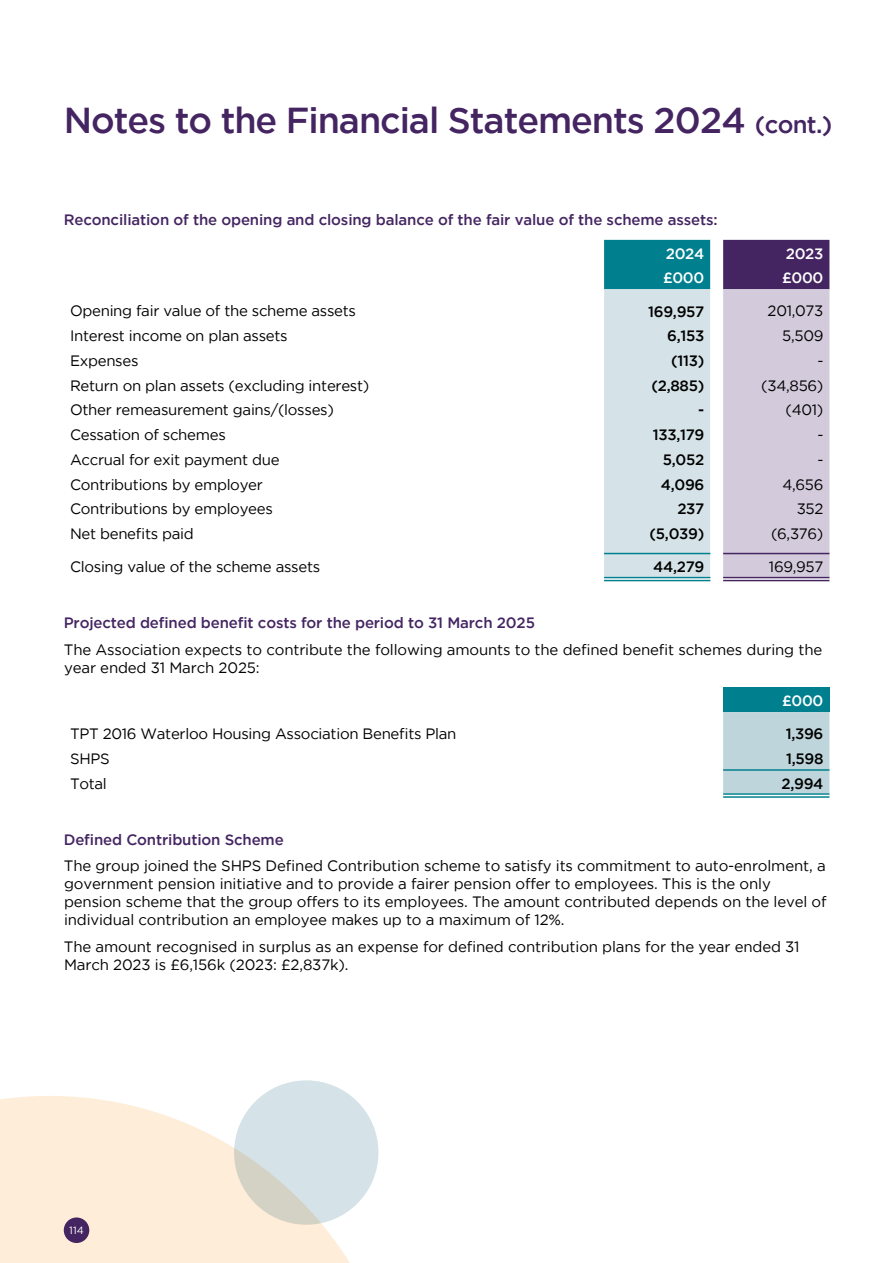
<style>
.page{position:relative;width:893px;height:1263px;background:#fff}
.page>*{position:absolute;margin:0;border:0;box-sizing:border-box;transform-origin:0 0}
.t1{font:500 36px "Gotham";letter-spacing:-.03em;color:#442562}
.t2{font:15px/18px "Gotham";letter-spacing:-.01em;color:#000}
.t3{font:500 15px "Gotham";letter-spacing:-.01em;color:#442562}
.t4{font:500 15px "Gotham";letter-spacing:-.02em;color:#000}
.t5{font:500 15px "Gotham";letter-spacing:-.02em;color:#fff}
.t6{font:10.5px "Gotham";color:#fff}
.s1{font-size:24px}
</style>
<div class="page">
<svg style="left:604px;top:240px;width:225px;height:339px;background:#bfc8d5"></svg>
<svg style="left:604px;top:578px;width:106px;height:2px"></svg>
<svg style="left:723px;top:578px;width:106px;height:2px"></svg>
<hr style="left:604px;top:553px;width:106px;height:1px;background:#00808e">
<hr style="left:604px;top:577px;width:106px;height:1px;background:#00808e">
<hr style="left:604px;top:580px;width:106px;height:1px;background:#00808e">
<hr style="left:723px;top:553px;width:106px;height:1px;background:#442562">
<hr style="left:723px;top:577px;width:106px;height:1px;background:#442562">
<hr style="left:723px;top:580px;width:106px;height:1px;background:#442562">
<div style="left:723px;top:687px;width:106px;height:25px;background:#00808e"></div>
<div style="left:723px;top:712px;width:106px;height:81px;background:#bed5dc"></div>
<hr style="left:723px;top:769px;width:106px;height:2px;background:#00808e">
<hr style="left:723px;top:793px;width:106px;height:2px;background:#00808e">
<hr style="left:723px;top:796px;width:106px;height:2px;background:#00808e">
<svg style="left:0;top:1096px;width:379px;height:167px;background:#feefdd"></svg>
<svg style="left:234px;top:1080px;width:144px;height:145px;background:#d5e0e2"></svg>
<div style="left:64px;top:1217px;width:25px;height:26px;background:#442562;border-radius:50%"></div>
<h1 class="t1" style="left:64px;top:99px;width:770px">Notes to the Financial Statements 2024 <span class="s1">(cont.)</span></h1>
<p class="t3" style="left:64px;top:211px;width:655px">Reconciliation of the opening and closing balance of the fair value of the scheme assets:</p>
<p class="t5" style="left:666px;top:245px;width:40px">2024</p>
<p class="t5" style="left:786px;top:245px;width:39px">2023</p>
<p class="t5" style="left:663px;top:269px;width:43px">£000</p>
<p class="t5" style="left:782px;top:269px;width:43px">£000</p>
<p class="t2" style="left:70px;top:302px;width:288px">Opening fair value of the scheme assets</p>
<p class="t4" style="left:648px;top:303px;width:58px">169,957</p>
<p class="t2" style="left:768px;top:302px;width:57px">201,073</p>
<p class="t2" style="left:70px;top:327px;width:219px">Interest income on plan assets</p>
<p class="t4" style="left:667px;top:327px;width:39px">6,153</p>
<p class="t2" style="left:782px;top:327px;width:43px">5,509</p>
<p class="t2" style="left:70px;top:351px;width:70px">Expenses</p>
<p class="t4" style="left:671px;top:352px;width:35px">(113)</p>
<p class="t2" style="left:817px;top:351px;width:8px">-</p>
<p class="t2" style="left:70px;top:376px;width:301px">Return on plan assets (excluding interest)</p>
<p class="t4" style="left:651px;top:377px;width:54px">(2,885)</p>
<p class="t2" style="left:761px;top:376px;width:64px">(34,856)</p>
<p class="t2" style="left:70px;top:401px;width:265px">Other remeasurement gains/(losses)</p>
<p class="t4" style="left:698px;top:402px;width:8px">-</p>
<p class="t2" style="left:785px;top:401px;width:39px">(401)</p>
<p class="t2" style="left:70px;top:426px;width:157px">Cessation of schemes</p>
<p class="t4" style="left:653px;top:426px;width:53px">133,179</p>
<p class="t2" style="left:817px;top:426px;width:8px">-</p>
<p class="t2" style="left:70px;top:450px;width:211px">Accrual for exit payment due</p>
<p class="t4" style="left:663px;top:451px;width:43px">5,052</p>
<p class="t2" style="left:817px;top:450px;width:8px">-</p>
<p class="t2" style="left:70px;top:475px;width:194px">Contributions by employer</p>
<p class="t4" style="left:661px;top:476px;width:45px">4,096</p>
<p class="t2" style="left:782px;top:475px;width:43px">4,656</p>
<p class="t2" style="left:70px;top:500px;width:204px">Contributions by employees</p>
<p class="t4" style="left:677px;top:500px;width:29px">237</p>
<p class="t2" style="left:797px;top:500px;width:28px">352</p>
<p class="t2" style="left:70px;top:524px;width:125px">Net benefits paid</p>
<p class="t4" style="left:650px;top:525px;width:56px">(5,039)</p>
<p class="t2" style="left:771px;top:524px;width:54px">(6,376)</p>
<p class="t2" style="left:70px;top:558px;width:252px">Closing value of the scheme assets</p>
<p class="t4" style="left:653px;top:558px;width:53px">44,279</p>
<p class="t2" style="left:769px;top:558px;width:56px">169,957</p>
<p class="t3" style="left:64px;top:614px;width:473px">Projected defined benefit costs for the period to 31 March 2025</p>
<p class="t2" style="left:64px;top:640px;width:760px">The Association expects to contribute the following amounts to the defined benefit schemes during the year ended 31 March 2025:</p>
<p class="t5" style="left:782px;top:692px;width:43px">£000</p>
<p class="t2" style="left:70px;top:725px;width:388px">TPT 2016 Waterloo Housing Association Benefits Plan</p>
<p class="t4" style="left:786px;top:725px;width:39px">1,396</p>
<p class="t2" style="left:70px;top:749px;width:41px">SHPS</p>
<p class="t4" style="left:786px;top:750px;width:39px">1,598</p>
<p class="t2" style="left:70px;top:774px;width:38px">Total</p>
<p class="t4" style="left:781px;top:775px;width:43px">2,994</p>
<p class="t3" style="left:64px;top:831px;width:222px">Defined Contribution Scheme</p>
<p class="t2" style="left:64px;top:857px;width:764px">The group joined the SHPS Defined Contribution scheme to satisfy its commitment to auto-enrolment, a government pension initiative and to provide a fairer pension offer to employees. This is the only pension scheme that the group offers to its employees. The amount contributed depends on the level of individual contribution an employee makes up to a maximum of 12%.</p>
<p class="t2" style="left:64px;top:937px;width:737px">The amount recognised in surplus as an expense for defined contribution plans for the year ended 31<br>March 2023 is £6,156k (2023: £2,837k).</p>
<p class="t6" style="left:69px;top:1224px;width:16px">114</p>
</div>
